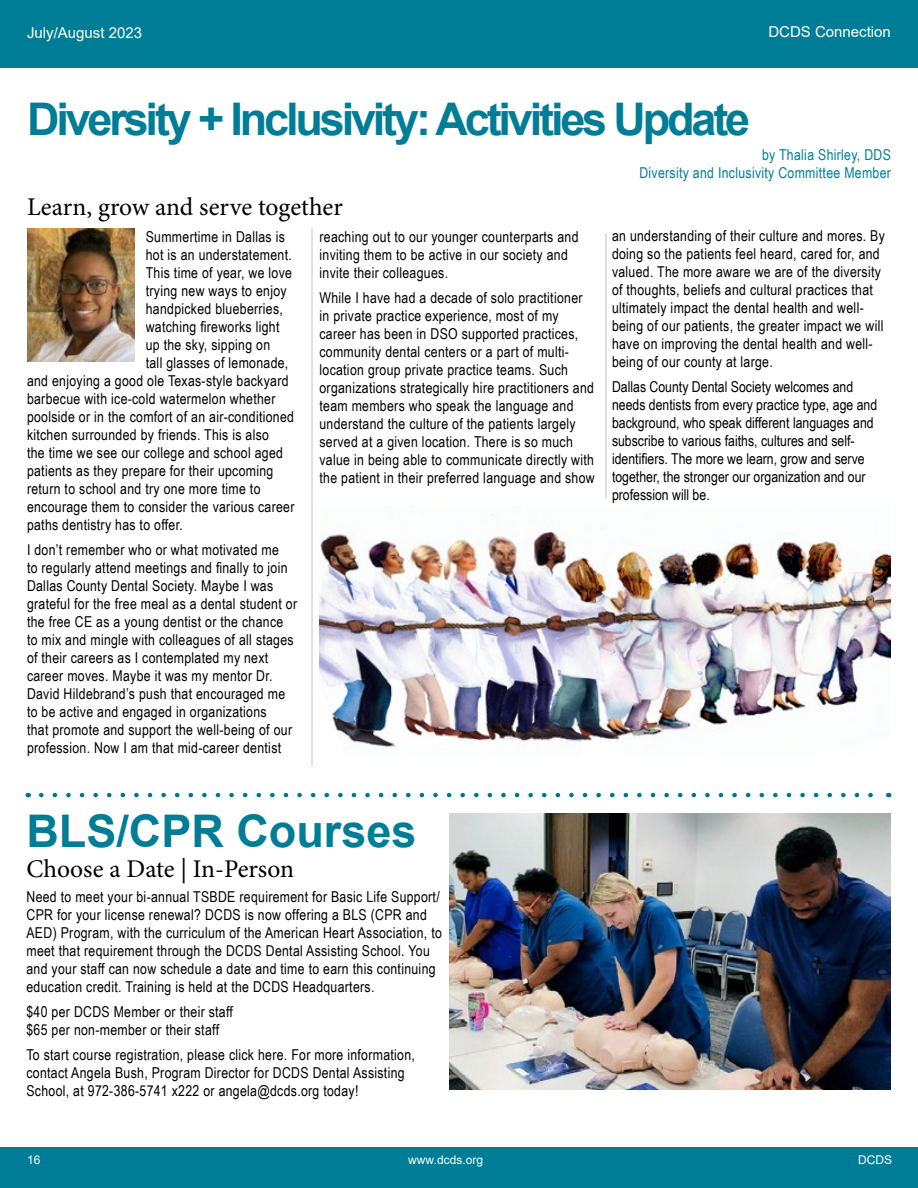
<style>
.page{position:relative;width:918px;height:1188px;background:#fff}
.page>*{position:absolute;margin:0;border:0;box-sizing:border-box;transform-origin:0 0}
.t1{font:700 45px "Arial";letter-spacing:-.07em;color:#007d96}
.t2{font:700 45px "Arial";color:#007d96}
.t3{font:25.5px "Minion Pro";color:#000}
.t4{font:15px/18px "Arial Narrow";letter-spacing:.02em;color:#000}
.t5{font:15px/18px "Arial Narrow";color:#000}
.t6{font:15px/18px "Arial Narrow";letter-spacing:.02em;color:#007d96;text-align:right}
.t7{font:15px "Arial";color:#fff}
.t8{font:12px "Arial";color:#fff}
</style>
<div class="page">
<div style="left:0;top:0;width:918px;height:60px;background:#007d96"></div>
<div style="left:0;top:51px;width:918px;height:17px;background:#007d96"></div>
<div style="left:0;top:1148px;width:918px;height:40px;background:#007d96"></div>
<img style="left:27px;top:229px;width:108px;height:132px">
<hr style="left:311px;top:228px;width:2px;height:538px;background:#d3d5d6">
<hr style="left:605px;top:233px;width:2px;height:265px;background:#d3d5d6">
<img style="left:320px;top:514px;width:571px;height:235px">
<svg style="left:41px;top:793px;width:832px;height:4px"></svg>
<img style="left:450px;top:814px;width:440px;height:276px">
<p class="t7" style="left:27px;top:22px;width:117px">July/August 2023</p>
<p class="t7" style="left:768px;top:22px;width:124px">DCDS Connection</p>
<h1 class="t1" style="left:27px;top:88px;width:725px">Diversity + Inclusivity: Activities Update</h1>
<p class="t6" style="left:639px;top:145px;width:253px">by Thalia Shirley, DDS<br>Diversity and Inclusivity Committee Member</p>
<h2 class="t3" style="left:27px;top:190px;width:317px">Learn, grow and serve together</h2>
<p class="t4" style="left:612px;top:226px;width:274px">an understanding of their culture and mores. By doing so the patients feel heard, cared for, and valued. The more aware we are of the diversity of thoughts, beliefs and cultural practices that ultimately impact the dental health and well&shy;being of our patients, the greater impact we will have on improving the dental health and well&shy;being of our county at large.</p>
<p class="t5" style="left:612px;top:377px;width:267px">Dallas County Dental Society welcomes and needs dentists from every practice type, age and background, who speak different languages and subscribe to various faiths, cultures and self&shy;identifiers. The more we learn, grow and serve together, the stronger our organization and our profession will be.</p>
<p class="t4" style="left:146px;top:227px;width:141px">Summertime in Dallas is</p>
<p class="t4" style="left:146px;top:245px;width:148px">hot is an understatement.</p>
<p class="t4" style="left:146px;top:263px;width:148px">This time of year, we love</p>
<p class="t4" style="left:146px;top:281px;width:142px">trying new ways to enjoy</p>
<p class="t4" style="left:146px;top:299px;width:139px">handpicked blueberries,</p>
<p class="t4" style="left:146px;top:317px;width:135px">watching fireworks light</p>
<p class="t4" style="left:146px;top:335px;width:126px">up the sky, sipping on</p>
<p class="t4" style="left:146px;top:353px;width:144px">tall glasses of lemonade,</p>
<p class="t4" style="left:27px;top:371px;width:263px">and enjoying a good ole Texas-style backyard</p>
<p class="t4" style="left:27px;top:389px;width:250px">barbecue with ice-cold watermelon whether</p>
<p class="t4" style="left:27px;top:407px;width:269px">poolside or in the comfort of an air-conditioned</p>
<p class="t4" style="left:27px;top:425px;width:244px">kitchen surrounded by friends. This is also</p>
<p class="t4" style="left:27px;top:443px;width:258px">the time we see our college and school aged</p>
<p class="t4" style="left:27px;top:461px;width:248px">patients as they prepare for their upcoming</p>
<p class="t4" style="left:27px;top:479px;width:235px">return to school and try one more time to</p>
<p class="t4" style="left:27px;top:497px;width:269px">encourage them to consider the various career</p>
<p class="t4" style="left:27px;top:515px;width:157px">paths dentistry has to offer.</p>
<p class="t4" style="left:27px;top:540px;width:272px">I don’t remember who or what motivated me<br>to regularly attend meetings and finally to join Dallas County Dental Society. Maybe I was grateful for the free meal as a dental student or the free CE as a young dentist or the chance to mix and mingle with colleagues of all stages of their careers as I contemplated my next career moves. Maybe it was my mentor Dr.<br>David Hildebrand’s push that encouraged me to be active and engaged in organizations<br>that promote and support the well-being of our profession. Now I am that mid-career dentist</p>
<p class="t4" style="left:320px;top:227px;width:261px">reaching out to our younger counterparts and inviting them to be active in our society and invite their colleagues.</p>
<p class="t4" style="left:320px;top:288px;width:277px">While I have had a decade of solo practitioner in private practice experience, most of my career has been in DSO supported practices, community dental centers or a part of multi&shy;location group private practice teams. Such organizations strategically hire practitioners and team members who speak the language and understand the culture of the patients largely served at a given location. There is so much value in being able to communicate directly with the patient in their preferred language and show</p>
<h1 class="t2" style="left:26px;top:799px;width:392px">BLS/CPR Courses</h1>
<h2 class="t3" style="left:26px;top:852px;width:269px">Choose a Date | In-Person</h2>
<p class="t4" style="left:26px;top:887px;width:417px">Need to meet your bi-annual TSBDE requirement for Basic Life Support/ CPR for your license renewal? DCDS is now offering a BLS (CPR and AED) Program, with the curriculum of the American Heart Association, to meet that requirement through the DCDS Dental Assisting School. You and your staff can now schedule a date and time to earn this continuing education credit. Training is held at the DCDS Headquarters.</p>
<p class="t4" style="left:26px;top:1002px;width:208px">$40 per DCDS Member or their staff $65 per non-member or their staff</p>
<p class="t4" style="left:26px;top:1045px;width:390px">To start course registration, please click here. For more information, contact Angela Bush, Program Director for DCDS Dental Assisting<br>School, at 972-386-5741 x222 or angela@dcds.org today!</p>
<p class="t8" style="left:27px;top:1152px;width:15px">16</p>
<p class="t8" style="left:408px;top:1152px;width:76px">www.dcds.org</p>
<p class="t8" style="left:858px;top:1152px;width:35px">DCDS</p>
</div>
